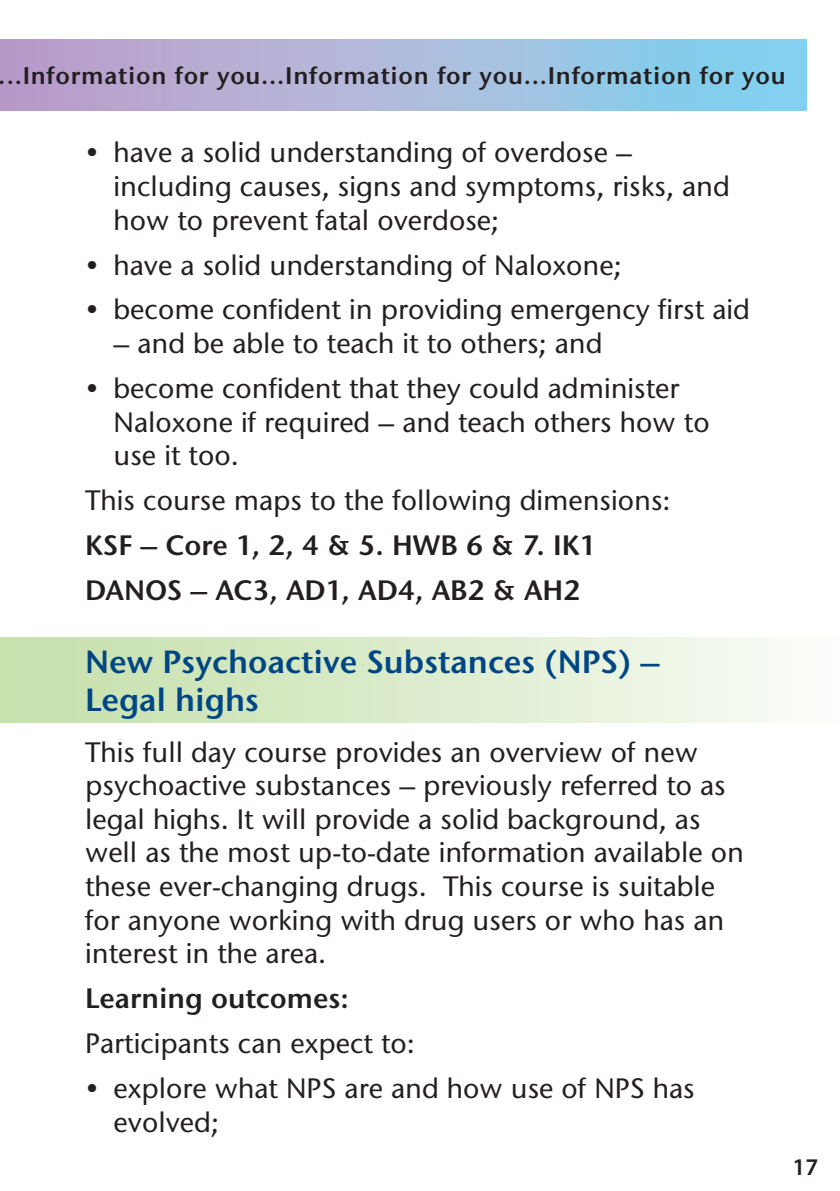
<style>
.page{position:relative;width:840px;height:1191px;background:#fff}
.page>*{position:absolute;margin:0;border:0;box-sizing:border-box;transform-origin:0 0}
.Sub-heading{font:600 32px/38.4px "Stone Sans ITC Std";color:#004684}
.body{font:500 28px/33.6px "Stone Sans ITC Std";color:#231f20}
.bold_body{font:600 28px "Stone Sans ITC Std";color:#231f20}
.t1{font:600 24px "Stone Sans ITC Std";letter-spacing:.03em;color:#231f20}
.t2{font:600 24px "Myriad Pro";color:#231f20}
</style>
<div class="page">
<div style="left:0;top:40px;width:806px;height:71px;background:linear-gradient(to right,#c79dc8,#85d6f1)"></div>
<div style="left:0;top:637px;width:839px;height:85px;background:linear-gradient(to right,#c4dfa8,#f9fcf7)"></div>
<p class="t1" style="left:-1px;top:60px;width:788px">...Information for you...Information for you...Information for you</p>
<p class="body" style="left:113px;top:136px;width:617px;text-indent:-28px">• have a solid understanding of overdose – including causes, signs and symptoms, risks, and how to prevent fatal overdose;</p>
<p class="body" style="left:85px;top:248px;width:538px">• have a solid understanding of Naloxone;</p>
<p class="body" style="left:85px;top:293px;width:666px">• become confident in providing emergency first aid</p>
<p class="body" style="left:113px;top:326px;width:490px">– and be able to teach it to others; and</p>
<p class="body" style="left:113px;top:371px;width:597px;text-indent:-28px">• become confident that they could administer<br>Naloxone if required – and teach others how to use it too.</p>
<p class="body" style="left:85px;top:483px;width:586px">This course maps to the following dimensions:</p>
<p class="bold_body" style="left:85px;top:528px;width:513px">KSF – Core 1, 2, 4 &amp; 5. HWB 6 &amp; 7. IK1</p>
<p class="bold_body" style="left:85px;top:573px;width:496px">DANOS – AC3, AD1, AD4, AB2 &amp; AH2</p>
<p class="Sub-heading" style="left:85px;top:642px;width:576px">New Psychoactive Substances (NPS) –<br>Legal highs</p>
<p class="body" style="left:85px;top:735px;width:660px">This full day course provides an overview of new psychoactive substances – previously referred to as legal highs. It will provide a solid background, as well as the most up-to-date information available on these ever-changing drugs. This course is suitable for anyone working with drug users or who has an interest in the area.</p>
<p class="bold_body" style="left:85px;top:981px;width:265px">Learning outcomes:</p>
<p class="body" style="left:85px;top:1026px;width:331px">Participants can expect to:</p>
<p class="body" style="left:113px;top:1071px;width:582px;text-indent:-28px">• explore what NPS are and how use of NPS has evolved;</p>
<p class="t2" style="left:792px;top:1151px;width:27px">17</p>
</div>
